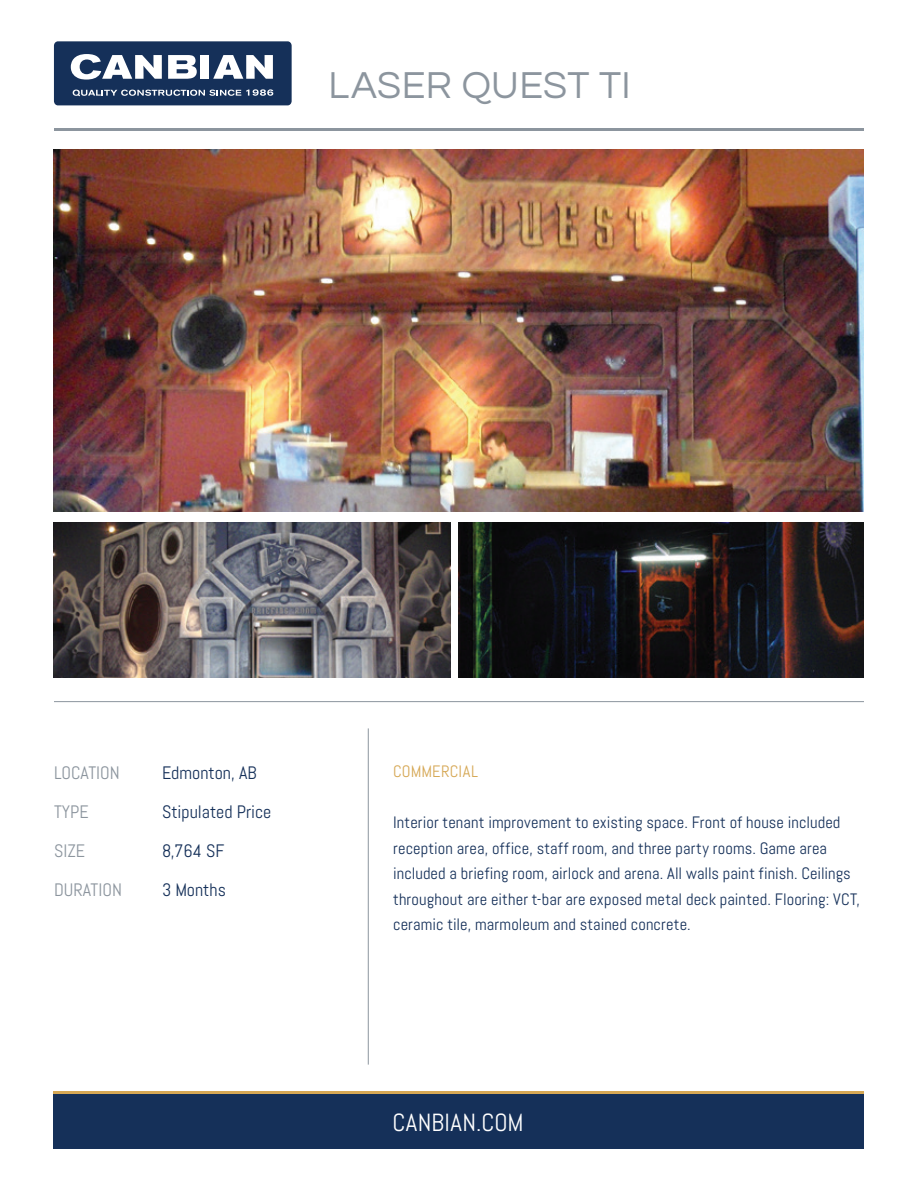
<style>
.page{position:relative;width:918px;height:1188px;background:#fff}
.page>*{position:absolute;margin:0;border:0;box-sizing:border-box;transform-origin:0 0}
.t1{font:39px "Questrial";letter-spacing:.005em;color:#8c959e}
.t2{font:24.75px "Abel";letter-spacing:.01em;color:#fff}
.t3{font:18px "Abel";color:#153059}
.t4{font:18px "Abel";color:#8c959e}
.t5{font:16.5px/25.5px "Abel";letter-spacing:.005em;color:#153059}
.t6{font:16.5px "Abel";letter-spacing:.01em;color:#d6a855}
</style>
<div class="page">
<hr style="left:54px;top:1091px;width:810px;height:3px;background:#d6a855">
<hr style="left:54px;top:129px;width:810px;height:2px;background:#8c959e">
<div style="left:54px;top:1094px;width:810px;height:55px;background:#153059"></div>
<hr style="left:54px;top:701px;width:810px;height:1px;background:#8c959e">
<hr style="left:368px;top:728px;width:1px;height:337px;background:#8c959e">
<div style="left:54px;top:41px;width:238px;height:64px;background:#153059;border-radius:4px"></div>
<svg style="left:71px;top:54px;width:91px;height:26px"></svg>
<svg style="left:168px;top:55px;width:29px;height:24px"></svg>
<div style="left:201px;top:55px;width:8px;height:24px;background:#fff"></div>
<svg style="left:213px;top:55px;width:60px;height:24px"></svg>
<svg style="left:73px;top:89px;width:200px;height:7px"></svg>
<img style="left:54px;top:150px;width:810px;height:362px">
<img style="left:54px;top:522px;width:396px;height:155px">
<img style="left:459px;top:522px;width:405px;height:155px">
<h1 class="t1" style="left:328px;top:66px;width:304px">LASER QUEST TI</h1>
<p class="t4" style="left:54px;top:761px;width:67px">LOCATION</p>
<p class="t3" style="left:162px;top:761px;width:96px">Edmonton, AB</p>
<p class="t4" style="left:54px;top:800px;width:36px">TYPE</p>
<p class="t3" style="left:162px;top:800px;width:111px">Stipulated Price</p>
<p class="t4" style="left:54px;top:839px;width:33px">SIZE</p>
<p class="t3" style="left:162px;top:839px;width:64px">8,764 SF</p>
<p class="t4" style="left:54px;top:878px;width:70px">DURATION</p>
<p class="t3" style="left:162px;top:878px;width:66px">3 Months</p>
<p class="t6" style="left:393px;top:761px;width:86px">COMMERCIAL</p>
<p class="t5" style="left:393px;top:810px;width:468px">Interior tenant improvement to existing space. Front of house included reception area, office, staff room, and three party rooms. Game area included a briefing room, airlock and arena. All walls paint finish. Ceilings throughout are either t-bar are exposed metal deck painted. Flooring: VCT, ceramic tile, marmoleum and stained concrete.</p>
<h2 class="t2" style="left:393px;top:1107px;width:133px">CANBIAN.COM</h2>
</div>
